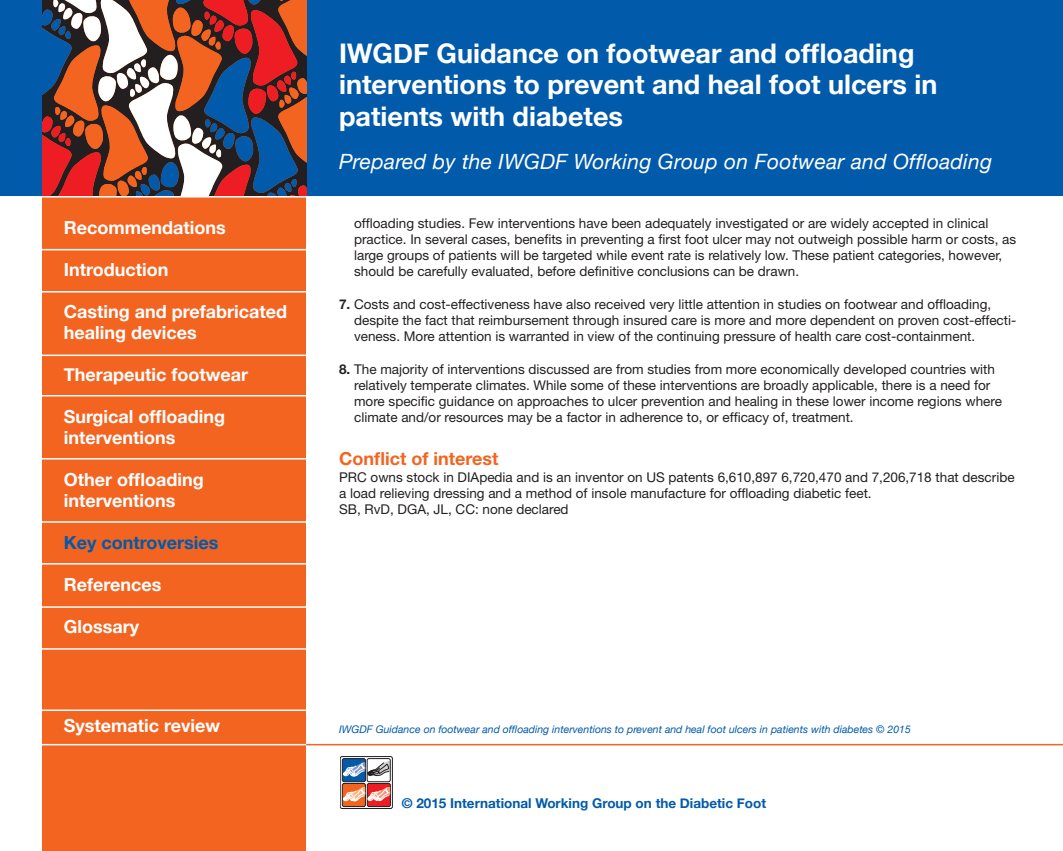
<style>
.page{position:relative;width:1063px;height:851px;background:#fff}
.page>*{position:absolute;margin:0;border:0;box-sizing:border-box;transform-origin:0 0}
.t1{font:700 27px/31.5px "Helvetica Neue";color:#fff}
.t2{font:italic 21px "Helvetica Neue";letter-spacing:.015em;color:#fff}
.t3{font:700 18px/21px "Helvetica Neue";color:#fff}
.t4{font:700 18px "Helvetica Neue LT";color:#f36421}
.t5{font:700 18px "Helvetica Neue";color:#015aaa}
.t6{font:13.5px/16.2px "Helvetica Neue LT";color:#231f20}
.t7{font:700 13.5px "Helvetica Neue";color:#015aaa}
.t8{font:italic 10.5px "Helvetica Neue";color:#015aaa}
.s1{font-weight:700}
</style>
<div class="page">
<div style="left:0;top:0;width:1063px;height:196px;background:#015aaa"></div>
<div style="left:43px;top:0;width:263px;height:850px;background:#f36421"></div>
<svg style="left:43px;top:0;width:263px;height:196px"></svg>
<hr style="left:0;top:196px;width:1063px;height:1px;background:#fff">
<hr style="left:306px;top:743px;width:757px;height:2px;background:#f36421">
<div style="left:340px;top:756px;width:52px;height:52px;border:1px solid #231f20;border-radius:2px"></div>
<div style="left:367px;top:783px;width:23px;height:23px;background:#ee1d23;border-radius:2px"></div>
<div style="left:367px;top:783px;width:23px;height:23px;border:1px solid #231f20;border-radius:2px"></div>
<div style="left:342px;top:783px;width:23px;height:23px;background:#f36421;border-radius:2px"></div>
<div style="left:342px;top:783px;width:24px;height:23px;border:1px solid #231f20;border-radius:2px"></div>
<div style="left:342px;top:758px;width:24px;height:23px;border:1px solid #231f20;border-radius:2px"></div>
<svg style="left:343px;top:758px;width:47px;height:44px"></svg>
<hr style="left:0;top:249px;width:306px;height:1px;background:#fff">
<hr style="left:0;top:291px;width:306px;height:1px;background:#fff">
<hr style="left:0;top:354px;width:306px;height:2px;background:#fff">
<hr style="left:0;top:521px;width:306px;height:1px;background:#fff">
<hr style="left:0;top:395px;width:306px;height:1px;background:#fff">
<hr style="left:0;top:458px;width:306px;height:1px;background:#fff">
<hr style="left:0;top:563px;width:306px;height:1px;background:#fff">
<hr style="left:0;top:606px;width:306px;height:1px;background:#fff">
<hr style="left:0;top:648px;width:306px;height:1px;background:#fff">
<hr style="left:0;top:743px;width:306px;height:2px;background:#fff">
<hr style="left:0;top:709px;width:306px;height:2px;background:#fff">
<h3 class="t3" style="left:64px;top:216px;width:163px">Recommendations</h3>
<h3 class="t3" style="left:64px;top:258px;width:106px">Introduction</h3>
<h3 class="t3" style="left:64px;top:300px;width:225px">Casting and prefabricated healing devices</h3>
<h3 class="t3" style="left:64px;top:363px;width:186px">Therapeutic footwear</h3>
<h3 class="t3" style="left:64px;top:405px;width:163px">Surgical offloading interventions</h3>
<h3 class="t3" style="left:64px;top:468px;width:141px">Other offloading interventions</h3>
<h3 class="t5" style="left:64px;top:531px;width:156px">Key controversies</h3>
<h3 class="t3" style="left:64px;top:573px;width:99px">References</h3>
<h3 class="t3" style="left:64px;top:615px;width:77px">Glossary</h3>
<h3 class="t3" style="left:64px;top:715px;width:158px">Systematic review</h3>
<h1 class="t1" style="left:339px;top:36px;width:600px">IWGDF Guidance on footwear and offloading interventions to prevent and heal foot ulcers in patients with diabetes</h1>
<h2 class="t2" style="left:339px;top:149px;width:655px">Prepared by the IWGDF Working Group on Footwear and Offloading</h2>
<p class="t6" style="left:354px;top:214px;width:664px">offloading studies. Few interventions have been adequately investigated or are widely accepted in clinical practice. In several cases, benefits in preventing a first foot ulcer may not outweigh possible harm or costs, as large groups of patients will be targeted while event rate is relatively low. These patient categories, however, should be carefully evaluated, before definitive conclusions can be drawn.</p>
<p class="t6" style="left:354px;top:295px;width:664px;text-indent:-15px"><span class="s1">7.</span> Costs and cost-effectiveness have also received very little attention in studies on footwear and offloading, despite the fact that reimbursement through insured care is more and more dependent on proven cost-effecti&shy;veness. More attention is warranted in view of the continuing pressure of health care cost-containment.</p>
<p class="t6" style="left:354px;top:360px;width:649px;text-indent:-15px"><span class="s1">8.</span> The majority of interventions discussed are from studies from more economically developed countries with relatively temperate climates. While some of these interventions are broadly applicable, there is a need for more specific guidance on approaches to ulcer prevention and healing in these lower income regions where climate and/or resources may be a factor in adherence to, or efficacy of, treatment.</p>
<h3 class="t4" style="left:339px;top:448px;width:161px">Conflict of interest</h3>
<p class="t6" style="left:339px;top:468px;width:677px">PRC owns stock in DIApedia and is an inventor on US patents 6,610,897 6,720,470 and 7,206,718 that describe a load relieving dressing and a method of insole manufacture for offloading diabetic feet.<br>SB, RvD, DGA, JL, CC: none declared</p>
<p class="t8" style="left:339px;top:723px;width:573px">IWGDF Guidance on footwear and offloading interventions to prevent and heal foot ulcers in patients with diabetes © 2015</p>
<p class="t7" style="left:402px;top:794px;width:366px">© 2015 International Working Group on the Diabetic Foot</p>
</div>
